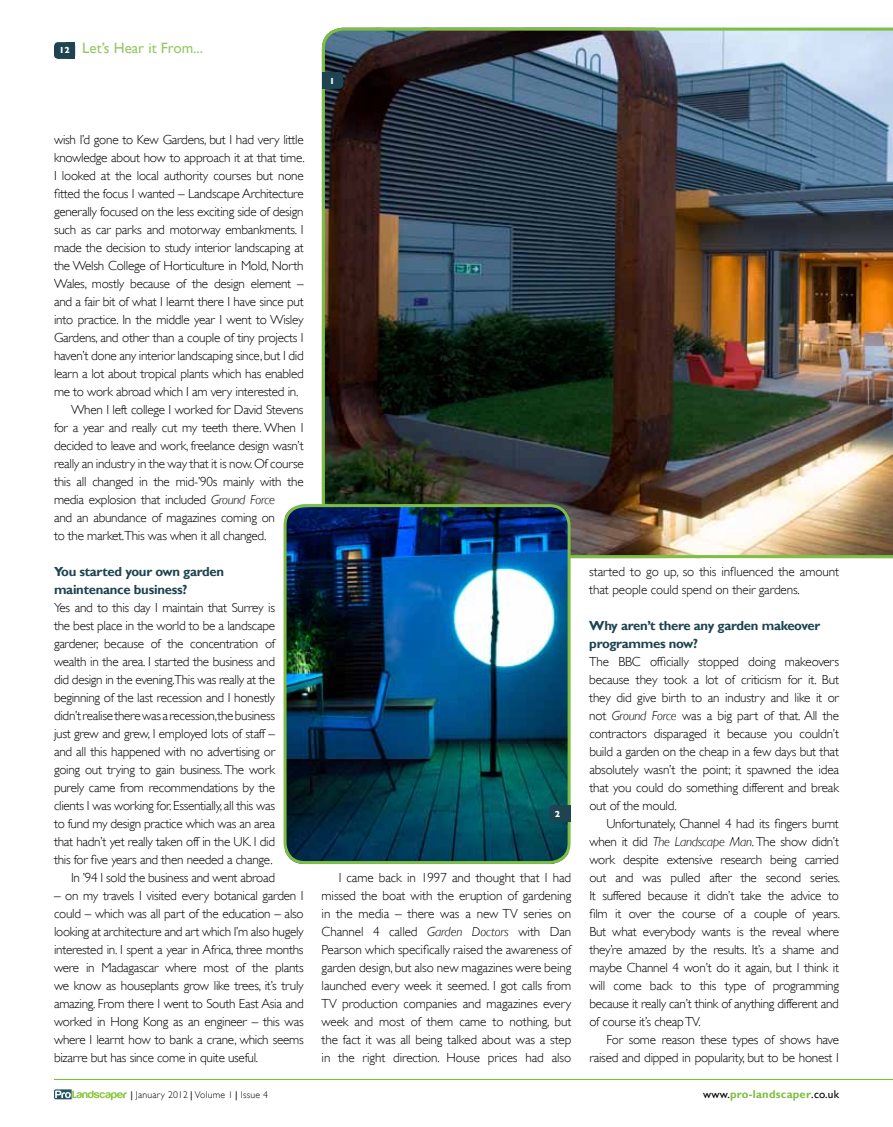
<style>
.page{position:relative;width:893px;height:1127px;background:#fff}
.page>*{position:absolute;margin:0;border:0;box-sizing:border-box;transform-origin:0 0}
.t1{font:15px "Gill Sans";color:#97c763}
.t2{font:300 13.2px/18px "Gill Sans";letter-spacing:-.02em;color:#000;text-align:justify}
.t3{font:700 13.2px/18px "Gill Sans";letter-spacing:-.02em;color:#1e4451}
.t4{font:700 11.25px "Gill Sans";letter-spacing:.02em;color:#7ebe42}
.t5{font:300 9.75px "Gill Sans";letter-spacing:.02em;color:#000}
.t6{font:700 9px "Gill Sans";color:#fff}
.s1{font-weight:700;font-size:9px;color:#fff}
.s2{font-style:italic}
.s3{font-weight:400}
.s4{font-weight:400;color:#000}
</style>
<div class="page">
<img style="left:322px;top:28px;width:571px;height:530px">
<img style="left:285px;top:504px;width:283px;height:360px">
<div style="left:284px;top:504px;width:287px;height:360px;border:3px solid #7ebe42;border-radius:20px"></div>
<div style="left:54px;top:42px;width:21px;height:17px;background:#1e4451;border-radius:4px"></div>
<hr style="left:54px;top:1079px;width:839px;height:1px;background:#7ebe42">
<svg style="left:54px;top:1089px;width:73px;height:11px"></svg>
<div style="left:322px;top:72px;width:21px;height:17px;background:#1e4451;border-radius:4px"></div>
<div style="left:549px;top:805px;width:21px;height:17px;background:#1e4451;border-radius:4px"></div>
<svg style="left:568px;top:805px;width:3px;height:17px"></svg>
<p class="t1" style="left:59px;top:39px;width:145px"><span class="s1">12</span> Let’s Hear it From...</p>
<p class="t6" style="left:329px;top:75px;width:7px">1</p>
<p class="t2" style="left:54px;top:131px;width:251px">wish I’d gone to Kew Gardens, but I had very little</p>
<p class="t2" style="left:54px;top:149px;width:252px">knowledge about how to approach it at that time.</p>
<p class="t2" style="left:54px;top:167px;width:251px">I looked at the local authority courses but none</p>
<p class="t2" style="left:54px;top:185px;width:251px">fitted the focus I wanted – Landscape Architecture</p>
<p class="t2" style="left:54px;top:203px;width:251px">generally focused on the less exciting side of design</p>
<p class="t2" style="left:54px;top:221px;width:251px">such as car parks and motorway embankments. I</p>
<p class="t2" style="left:54px;top:239px;width:251px">made the decision to study interior landscaping at</p>
<p class="t2" style="left:54px;top:257px;width:251px">the Welsh College of Horticulture in Mold, North</p>
<p class="t2" style="left:54px;top:275px;width:251px">Wales, mostly because of the design element –</p>
<p class="t2" style="left:54px;top:293px;width:251px">and a fair bit of what I learnt there I have since put</p>
<p class="t2" style="left:54px;top:311px;width:251px">into practice. In the middle year I went to Wisley</p>
<p class="t2" style="left:54px;top:329px;width:251px">Gardens, and other than a couple of tiny projects I</p>
<p class="t2" style="left:54px;top:347px;width:251px">haven’t done any interior landscaping since, but I did</p>
<p class="t2" style="left:54px;top:365px;width:251px">learn a lot about tropical plants which has enabled</p>
<p class="t2" style="left:54px;top:383px;width:246px">me to work abroad which I am very interested in.</p>
<p class="t2" style="left:71px;top:401px;width:234px">When I left college I worked for David Stevens</p>
<p class="t2" style="left:54px;top:419px;width:251px">for a year and really cut my teeth there. When I</p>
<p class="t2" style="left:54px;top:436px;width:251px">decided to leave and work, freelance design wasn’t</p>
<p class="t2" style="left:54px;top:454px;width:251px">really an industry in the way that it is now. Of course</p>
<p class="t2" style="left:54px;top:472px;width:251px">this all changed in the mid-’90s mainly with the</p>
<p class="t2" style="left:54px;top:490px;width:223px">media explosion that included <span class="s2">Ground Force</span></p>
<p class="t2" style="left:54px;top:508px;width:223px">and an abundance of magazines coming on</p>
<p class="t2" style="left:54px;top:526px;width:214px">to the market.This was when it all changed.</p>
<p class="t3" style="left:54px;top:563px;width:172px">You started your own garden maintenance business?</p>
<p class="t2" style="left:54px;top:598px;width:223px;text-align:right">Yes and to this day I maintain that Surrey is the best place in the world to be a landscape gardener, because of the concentration of wealth in the area. I started the business and did design in the evening.This was really at the beginning of the last recession and I honestly didn’t realise there was a recession,the business just grew and grew, I employed lots of staff – and all this happened with no advertising or going out trying to gain business. The work purely came from recommendations by the clients I was working for. Essentially, all this was to fund my design practice which was an area that hadn’t yet really taken off in the UK. I did this for five years and then needed a change.<br>In ’94 I sold the business and went abroad</p>
<p class="t2" style="left:54px;top:886px;width:251px">– on my travels I visited every botanical garden I could – which was all part of the education – also looking at architecture and art which I’m also hugely interested in. I spent a year in Africa, three months were in Madagascar where most of the plants we know as houseplants grow like trees, it’s truly amazing. From there I went to South East Asia and worked in Hong Kong as an engineer – this was where I learnt how to bank a crane, which seems bizarre but has since come in quite useful.</p>
<p class="t5" style="left:130px;top:1089px;width:139px"><span class="s3">|</span> January 2012 <span class="s3">|</span> Volume 1 <span class="s3">|</span> Issue 4</p>
<p class="t6" style="left:555px;top:808px;width:7px">2</p>
<p class="t2" style="left:322px;top:868px;width:251px;text-indent:17px">I came back in 1997 and thought that I had missed the boat with the eruption of gardening in the media – there was a new TV series on Channel 4 called <span class="s2">Garden Doctors</span> with Dan Pearson which specifically raised the awareness of garden design, but also new magazines were being launched every week it seemed. I got calls from TV production companies and magazines every week and most of them came to nothing, but the fact it was all being talked about was a step in the right direction. House prices had also</p>
<p class="t2" style="left:589px;top:562px;width:251px">started to go up, so this influenced the amount that people could spend on their gardens.</p>
<p class="t3" style="left:589px;top:617px;width:233px">Why aren’t there any garden makeover programmes now?</p>
<p class="t2" style="left:589px;top:652px;width:251px">The BBC officially stopped doing makeovers because they took a lot of criticism for it. But they did give birth to an industry and like it or not <span class="s2">Ground Force</span> was a big part of that. All the contractors disparaged it because you couldn’t build a garden on the cheap in a few days but that absolutely wasn’t the point; it spawned the idea that you could do something different and break out of the mould.</p>
<p class="t2" style="left:589px;top:814px;width:252px;text-indent:17px">Unfortunately, Channel 4 had its fingers burnt when it did <span class="s2">The Landscape Man</span>. The show didn’t work despite extensive research being carried out and was pulled after the second series.<br>It suffered because it didn’t take the advice to film it over the course of a couple of years.<br>But what everybody wants is the reveal where they’re amazed by the results. It’s a shame and maybe Channel 4 won’t do it again, but I think it will come back to this type of programming because it really can’t think of anything different and of course it’s cheap TV.</p>
<p class="t2" style="left:589px;top:1030px;width:251px;text-align:right">For some reason these types of shows have raised and dipped in popularity, but to be honest I</p>
<p class="t4" style="left:703px;top:1087px;width:137px"><span class="s4">www.</span>pro-landscaper<span class="s4">.co.uk</span></p>
</div>
